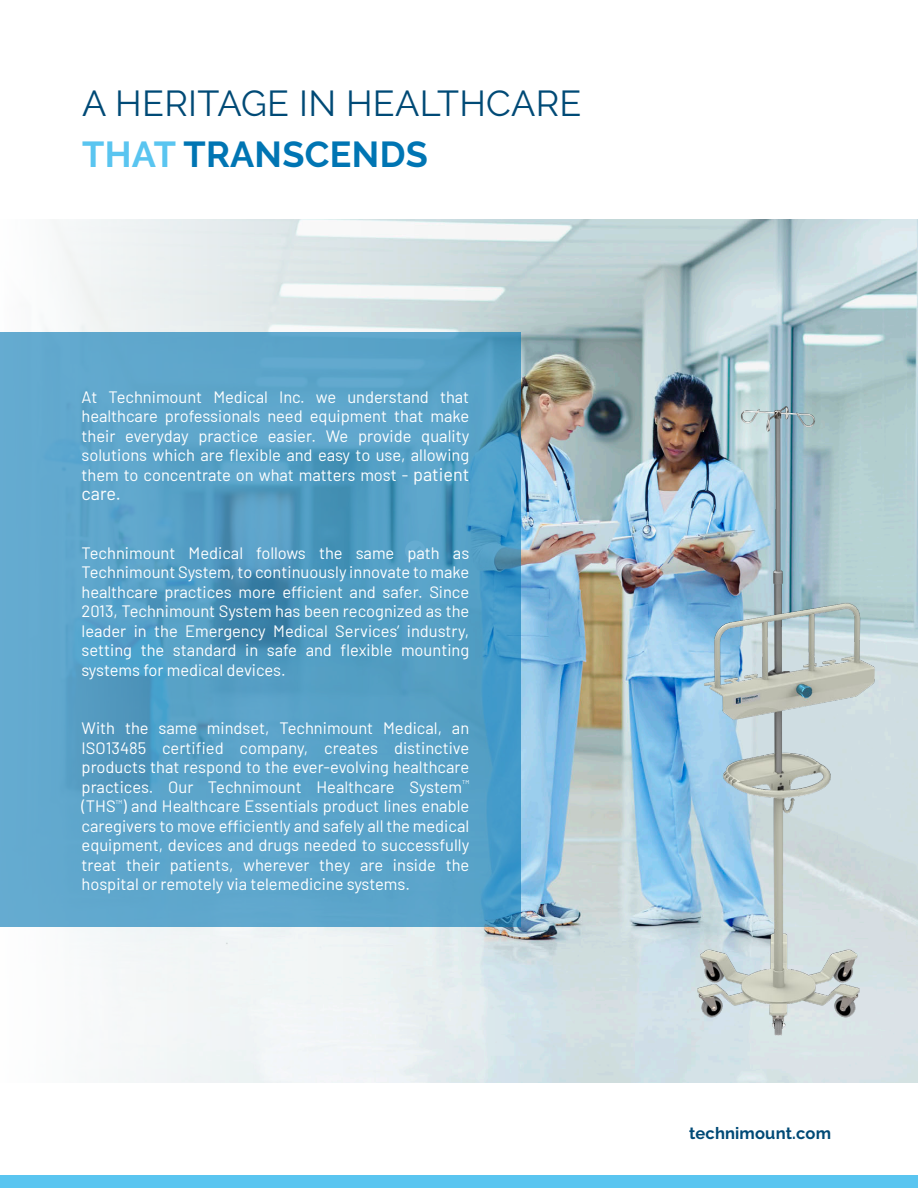
<style>
.page{position:relative;width:918px;height:1188px;background:#fff}
.page>*{position:absolute;margin:0;border:0;box-sizing:border-box;transform-origin:0 0}
.TM_Title_Technimount{font:36px "Raleway";letter-spacing:.01em;color:#004a76}
.Title_paragraph_blue{font:700 36px "Raleway";letter-spacing:.01em;color:#0075b3}
.TM_Paragraph_Normal{font:18px "Barlow";color:#fff}
.TM_Paragraph_Normal-2{font:16.5px/19.5px "Barlow";color:#fff;text-align:justify}
.webpage_bottom{font:700 16.5px "Raleway";letter-spacing:.01em;color:#004a76}
.TM_Paragraph_Normal-3{font:5.55px "Barlow";color:#fff}
.s1{color:#5ac5f0}
.s2{font-size:18px}
</style>
<div class="page">
<div style="left:0;top:1176px;width:918px;height:12px;background:#5ac5f0"></div>
<img style="left:0;top:219px;width:918px;height:863px">
<img style="left:665px;top:387px;width:243px;height:689px">
<svg style="left:0;top:333px;width:521px;height:594px;background:#57a1c7"></svg>
<p class="TM_Title_Technimount" style="left:82px;top:83px;width:501px">A HERITAGE IN HEALTHCARE</p>
<p class="Title_paragraph_blue" style="left:82px;top:133px;width:347px"><span class="s1">THAT</span> TRANSCENDS</p>
<p class="TM_Paragraph_Normal-2" style="left:82px;top:386px;width:389px">At Technimount Medical Inc. we understand that healthcare professionals need equipment that make their everyday practice easier. We provide quality solutions which are flexible and easy to use, allowing them to concentrate on what matters most - <span class="s2">patient</span></p>
<p class="TM_Paragraph_Normal" style="left:82px;top:481px;width:41px">care.</p>
<p class="TM_Paragraph_Normal-2" style="left:82px;top:542px;width:389px">Technimount Medical follows the same path as Technimount System, to continuously innovate to make healthcare practices more efficient and safer. Since 2013, Technimount System has been recognized as the leader in the Emergency Medical Services’ industry, setting the standard in safe and flexible mounting systems for medical devices.</p>
<p class="TM_Paragraph_Normal-2" style="left:82px;top:717px;width:389px">With the same mindset, Technimount Medical, an ISO13485 certified company, creates distinctive products that respond to the ever-evolving healthcare practices. Our Technimount Healthcare System</p>
<p class="TM_Paragraph_Normal-3" style="left:462px;top:778px;width:9px">TM</p>
<p class="TM_Paragraph_Normal-2" style="left:82px;top:795px;width:389px">(THS ) and Healthcare Essentials product lines enable</p>
<p class="TM_Paragraph_Normal-3" style="left:115px;top:798px;width:9px">TM</p>
<p class="TM_Paragraph_Normal-2" style="left:82px;top:815px;width:389px">caregivers to move efficiently and safely all the medical equipment, devices and drugs needed to successfully treat their patients, wherever they are inside the hospital or remotely via telemedicine systems.</p>
<p class="webpage_bottom" style="left:689px;top:1124px;width:143px">technimount.com</p>
</div>
